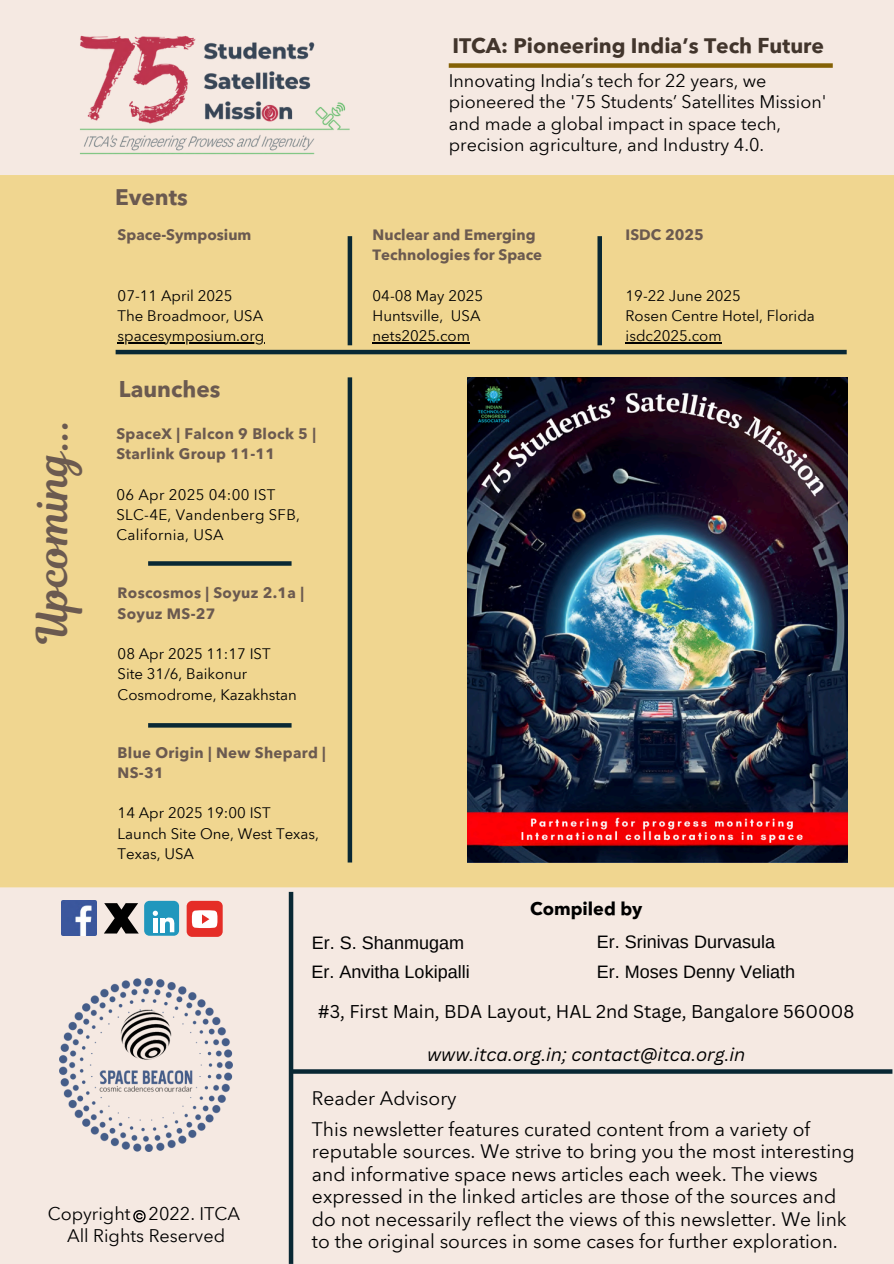
<style>
.page{position:relative;width:894px;height:1264px;background:#fff}
.page>*{position:absolute;margin:0;border:0;box-sizing:border-box;transform-origin:0 0}
.t1{font:42.3px "Magnolia Script";color:#6b5a50}
.t2{font:700 22.5px "Avenir Next Arabic";color:#6b5a50}
.t3{font:700 21px "Avenir Next Arabic";color:#42352c}
.t4{font:19.35px/22.5px "Avenir Next Arabic";color:#000}
.t5{font:18px/21.5px "Avenir Next Arabic";color:#000}
.t6{font:18px "Arimo";color:#000}
.t7{font:18px "Canva Sans";color:#000}
.t8{font:italic 18px "Canva Sans";color:#000}
.t9{font:700 18px "Avenir Next Arabic";color:#000}
.t10{font:15px/20.2px "Avenir Next Arabic";color:#000}
.t11{font:700 15px/20.2px "Avenir Next Arabic";letter-spacing:.02em;color:#6b5a50}
.t12{font:700 15px/20.2px "Avenir Next Arabic";color:#6b5a50}
.t13{font:15px/20.2px "Avenir Next Arabic";letter-spacing:.02em;color:#000}
</style>
<div class="page">
<div style="left:0;top:0;width:893px;height:1263px;background:#f5e9e2"></div>
<div style="left:448px;top:63px;width:384px;height:5px;background:#846105"></div>
<img style="left:80px;top:35px;width:270px;height:120px">
<div style="left:0;top:175px;width:893px;height:712px;background:#f0d690"></div>
<div style="left:144px;top:900px;width:35px;height:35px;background:#2197bd;border-radius:5px"></div>
<svg style="left:153px;top:910px;width:22px;height:22px"></svg>
<div style="left:186px;top:900px;width:37px;height:36px;background:#e52d27;border-radius:5px"></div>
<svg style="left:192px;top:910px;width:25px;height:18px"></svg>
<svg style="left:104px;top:903px;width:35px;height:30px"></svg>
<img style="left:61px;top:900px;width:35px;height:35px">
<hr style="left:289px;top:891px;width:4px;height:372px;background:#092834">
<svg style="left:293px;top:1069px;width:599px;height:4px;fill:#092834"></svg>
<img style="left:59px;top:978px;width:174px;height:173px">
<svg style="left:133px;top:1210px;width:13px;height:12px"></svg>
<hr style="left:116px;top:350px;width:730px;height:4px;background:#092834">
<svg style="left:148px;top:561px;width:143px;height:4px"></svg>
<svg style="left:148px;top:723px;width:143px;height:4px"></svg>
<div style="left:347px;top:236px;width:5px;height:109px;background:#092834"></div>
<div style="left:597px;top:236px;width:5px;height:109px;background:#092834"></div>
<div style="left:347px;top:377px;width:5px;height:485px;background:#092834"></div>
<img style="left:467px;top:377px;width:379px;height:485px">
<svg style="left:118px;top:342px;width:24px;height:1px"></svg>
<hr style="left:142px;top:342px;width:122px;height:1px;background:#000">
<hr style="left:372px;top:342px;width:98px;height:1px;background:#000">
<hr style="left:625px;top:342px;width:96px;height:1px;background:#000">
<p class="t1" style="left:23px;top:643px;width:225px;rotate:-90deg">Upcoming...</p>
<h2 class="t2" style="left:115px;top:184px;width:74px">Events</h2>
<h6 class="t12" style="left:118px;top:224px;width:135px">Space-Symposium</h6>
<p class="t10" style="left:118px;top:285px;width:116px">07-11 April 2025</p>
<p class="t10" style="left:118px;top:305px;width:147px">The Broadmoor, USA</p>
<p class="t10" style="left:118px;top:326px;width:148px">spacesymposium.org</p>
<p class="t2" style="left:119px;top:376px;width:103px">Launches</p>
<p class="t11" style="left:116px;top:423px;width:201px">SpaceX | Falcon 9 Block 5 |<br>Starlink Group 11-11</p>
<h2 class="t13" style="left:116px;top:484px;width:160px">06 Apr 2025 04:00 IST</h2>
<p class="t13" style="left:116px;top:504px;width:185px">SLC-4E, Vandenberg SFB,<br>California, USA</p>
<h4 class="t11" style="left:118px;top:583px;width:188px">Roscosmos | Soyuz 2.1a |<br>Soyuz MS-27</h4>
<h1 class="t10" style="left:118px;top:643px;width:154px">08 Apr 2025 11:17 IST</h1>
<h2 class="t10" style="left:118px;top:664px;width:131px">Site 31/6, Baikonur</h2>
<h6 class="t10" style="left:118px;top:684px;width:181px">Cosmodrome, Kazakhstan</h6>
<p class="t11" style="left:118px;top:742px;width:210px">Blue Origin | New Shepard |<br>NS-31</p>
<p class="t10" style="left:118px;top:803px;width:154px">14 Apr 2025 19:00 IST</p>
<p class="t10" style="left:118px;top:823px;width:203px">Launch Site One, West Texas,<br>Texas, USA</p>
<h6 class="t3" style="left:452px;top:34px;width:373px">ITCA: Pioneering India’s Tech Future</h6>
<p class="t5" style="left:448px;top:70px;width:379px">Innovating India’s tech for 22 years, we pioneered the '75 Students’ Satellites Mission' and made a global impact in space tech, precision agriculture, and Industry 4.0.</p>
<p class="t12" style="left:372px;top:224px;width:171px">Nuclear and Emerging<br>Technologies for Space</p>
<p class="t10" style="left:372px;top:285px;width:112px">04-08 May 2025</p>
<p class="t10" style="left:372px;top:305px;width:109px">Huntsville, USA</p>
<h6 class="t10" style="left:372px;top:326px;width:99px">nets2025.com</h6>
<p class="t12" style="left:625px;top:224px;width:80px">ISDC 2025</p>
<p class="t10" style="left:625px;top:285px;width:117px">19-22 June 2025</p>
<p class="t10" style="left:625px;top:305px;width:191px">Rosen Centre Hotel, Florida</p>
<p class="t10" style="left:625px;top:326px;width:98px">isdc2025.com</p>
<p class="t9" style="left:530px;top:898px;width:114px">Compiled by</p>
<p class="t6" style="left:312px;top:932px;width:153px">Er. S. Shanmugam</p>
<p class="t6" style="left:596px;top:932px;width:180px">Er. Srinivas Durvasula</p>
<p class="t6" style="left:311px;top:961px;width:160px">Er. Anvitha Lokipalli</p>
<p class="t6" style="left:596px;top:961px;width:200px">Er. Moses Denny Veliath</p>
<p class="t5" style="left:48px;top:1203px;width:194px;text-align:center">Copyright 2022. ITCA<br>All Rights Reserved</p>
<p class="t7" style="left:318px;top:998px;width:538px">#3, First Main, BDA Layout, HAL 2nd Stage, Bangalore 560008</p>
<p class="t8" style="left:427px;top:1041px;width:320px">www.itca.org.in; contact@itca.org.in</p>
<h5 class="t4" style="left:312px;top:1087px;width:146px">Reader Advisory</h5>
<p class="t4" style="left:312px;top:1117px;width:544px">This newsletter features curated content from a variety of reputable sources. We strive to bring you the most interesting and informative space news articles each week. The views expressed in the linked articles are those of the sources and do not necessarily reflect the views of this newsletter. We link to the original sources in some cases for further exploration.</p>
</div>
